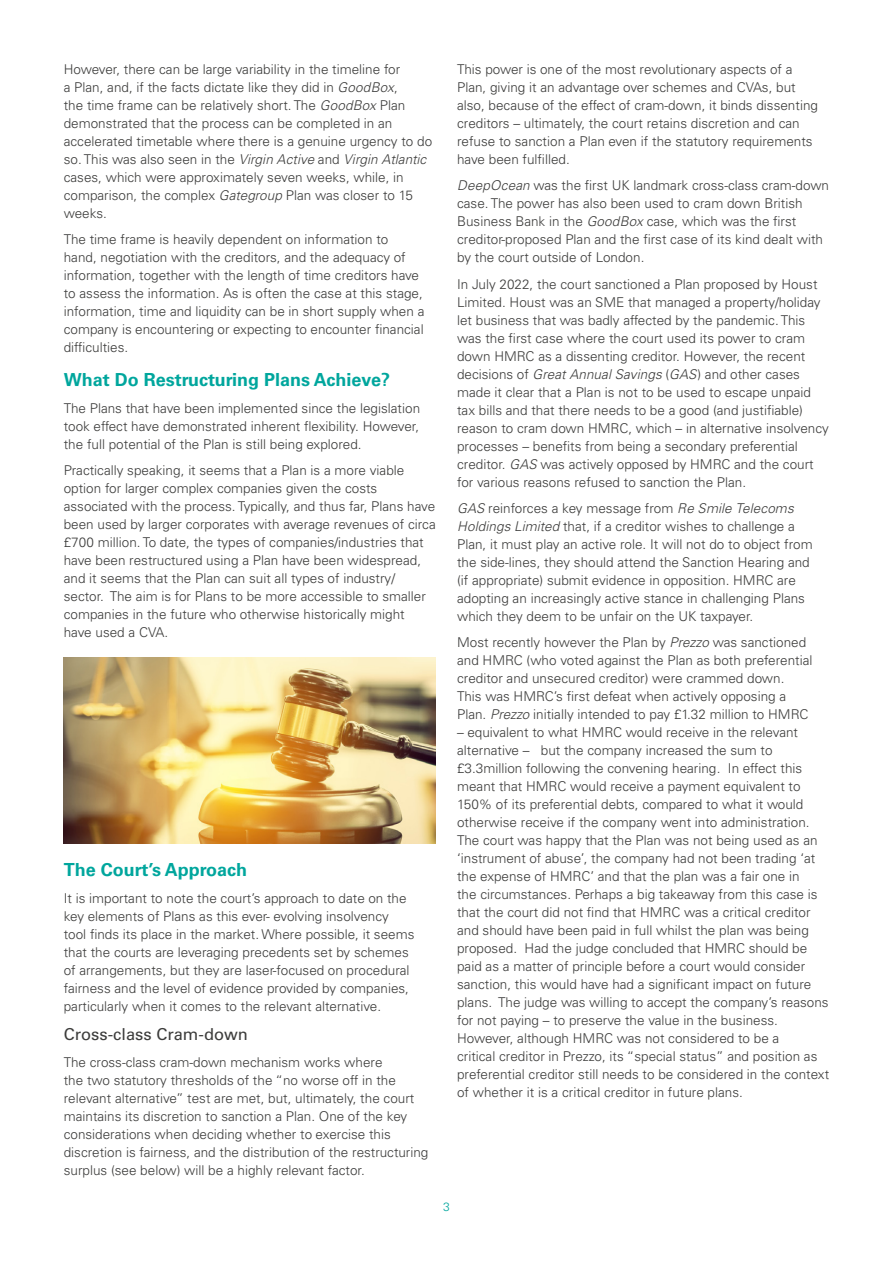
<style>
.page{position:relative;width:893px;height:1263px;background:#fff}
.page>*{position:absolute;margin:0;border:0;box-sizing:border-box;transform-origin:0 0}
.t1{font:700 18px "Univers LTCYR 65";color:#00a69d}
.t2{font:16.5px "Univers LTCYR 55 Roman";color:#3c3c3b}
.t3{font:300 13.5px/18px "Univers LTCYR 45";color:#3c3c3b}
.t4{font:300 12px "Univers LTCYR 45";color:#00a69d}
.s1{font-style:italic}
</style>
<div class="page">
<img style="left:64px;top:657px;width:372px;height:186px">
<p class="t3" style="left:64px;top:59px;width:370px">However, there can be large variability in the timeline for<br>a Plan, and, if the facts dictate like they did in <span class="s1">GoodBox</span>,<br>the time frame can be relatively short. The <span class="s1">GoodBox</span> Plan demonstrated that the process can be completed in an accelerated timetable where there is a genuine urgency to do so. This was also seen in the <span class="s1">Virgin Active</span> and <span class="s1">Virgin Atlantic </span>cases, which were approximately seven weeks, while, in comparison, the complex <span class="s1">Gategroup</span> Plan was closer to 15 weeks.</p>
<p class="t3" style="left:64px;top:230px;width:362px">The time frame is heavily dependent on information to hand, negotiation with the creditors, and the adequacy of information, together with the length of time creditors have to assess the information. As is often the case at this stage, information, time and liquidity can be in short supply when a company is encountering or expecting to encounter financial difficulties.</p>
<h1 class="t1" style="left:64px;top:367px;width:328px">What Do Restructuring Plans Achieve?</h1>
<p class="t3" style="left:64px;top:398px;width:358px;text-align:justify">The Plans that have been implemented since the legislation took effect have demonstrated inherent flexibility. However, the full potential of the Plan is still being explored.</p>
<p class="t3" style="left:64px;top:461px;width:374px">Practically speaking, it seems that a Plan is a more viable option for larger complex companies given the costs associated with the process. Typically, and thus far, Plans have been used by larger corporates with average revenues of circa £700 million. To date, the types of companies/industries that have been restructured using a Plan have been widespread, and it seems that the Plan can suit all types of industry/ sector. The aim is for Plans to be more accessible to smaller companies in the future who otherwise historically might have used a CVA.</p>
<h1 class="t1" style="left:64px;top:857px;width:185px">The Court’s Approach</h1>
<p class="t3" style="left:64px;top:888px;width:352px">It is important to note the court’s approach to date on the key elements of Plans as this ever- evolving insolvency tool finds its place in the market. Where possible, it seems that the courts are leveraging precedents set by schemes of arrangements, but they are laser-focused on procedural fairness and the level of evidence provided by companies, particularly when it comes to the relevant alternative.</p>
<p class="t2" style="left:64px;top:1023px;width:186px">Cross-class Cram-down</p>
<p class="t3" style="left:64px;top:1052px;width:366px">The cross-class cram-down mechanism works where<br>the two statutory thresholds of the “no worse off in the relevant alternative” test are met, but, ultimately, the court maintains its discretion to sanction a Plan. One of the key considerations when deciding whether to exercise this discretion is fairness, and the distribution of the restructuring surplus (see below) will be a highly relevant factor.</p>
<p class="t3" style="left:457px;top:59px;width:362px">This power is one of the most revolutionary aspects of a Plan, giving it an advantage over schemes and CVAs, but also, because of the effect of cram-down, it binds dissenting creditors – ultimately, the court retains discretion and can refuse to sanction a Plan even if the statutory requirements have been fulfilled.</p>
<p class="t3" style="left:457px;top:176px;width:373px"><span class="s1">DeepOcean</span> was the first UK landmark cross-class cram-down case. The power has also been used to cram down British Business Bank in the <span class="s1">GoodBox</span> case, which was the first creditor-proposed Plan and the first case of its kind dealt with by the court outside of London.</p>
<p class="t3" style="left:457px;top:274px;width:373px">In July 2022, the court sanctioned a Plan proposed by Houst Limited. Houst was an SME that managed a property/holiday let business that was badly affected by the pandemic. This was the first case where the court used its power to cram down HMRC as a dissenting creditor. However, the recent decisions of <span class="s1">Great Annual Savings</span> (<span class="s1">GAS</span>) and other cases made it clear that a Plan is not to be used to escape unpaid tax bills and that there needs to be a good (and justifiable) reason to cram down HMRC, which – in alternative insolvency processes – benefits from being a secondary preferential creditor. <span class="s1">GAS</span> was actively opposed by HMRC and the court for various reasons refused to sanction the Plan.</p>
<p class="t3" style="left:457px;top:499px;width:357px"><span class="s1">GAS</span> reinforces a key message from <span class="s1">Re Smile Telecoms Holdings Limited</span> that, if a creditor wishes to challenge a Plan, it must play an active role. It will not do to object from the side-lines, they should attend the Sanction Hearing and (if appropriate) submit evidence in opposition. HMRC are adopting an increasingly active stance in challenging Plans which they deem to be unfair on the UK taxpayer.</p>
<p class="t3" style="left:457px;top:633px;width:357px">Most recently however the Plan by <span class="s1">Prezzo</span> was sanctioned and HMRC (who voted against the Plan as both preferential creditor and unsecured creditor) were crammed down.<br>This was HMRC’s first defeat when actively opposing a Plan. <span class="s1">Prezzo</span> initially intended to pay £1.32 million to HMRC</p>
<p class="t3" style="left:457px;top:723px;width:374px">– equivalent to what HMRC would receive in the relevant alternative – but the company increased the sum to £3.3million following the convening hearing. In effect this meant that HMRC would receive a payment equivalent to 150% of its preferential debts, compared to what it would otherwise receive if the company went into administration.<br>The court was happy that the Plan was not being used as an ‘instrument of abuse’, the company had not been trading ‘at the expense of HMRC’ and that the plan was a fair one in<br>the circumstances. Perhaps a big takeaway from this case is that the court did not find that HMRC was a critical creditor and should have been paid in full whilst the plan was being proposed. Had the judge concluded that HMRC should be paid as a matter of principle before a court would consider sanction, this would have had a significant impact on future plans. The judge was willing to accept the company’s reasons for not paying – to preserve the value in the business.<br>However, although HMRC was not considered to be a<br>critical creditor in Prezzo, its “special status” and position as preferential creditor still needs to be considered in the context of whether it is a critical creditor in future plans.</p>
<p class="t4" style="left:443px;top:1199px;width:8px">3</p>
</div>
